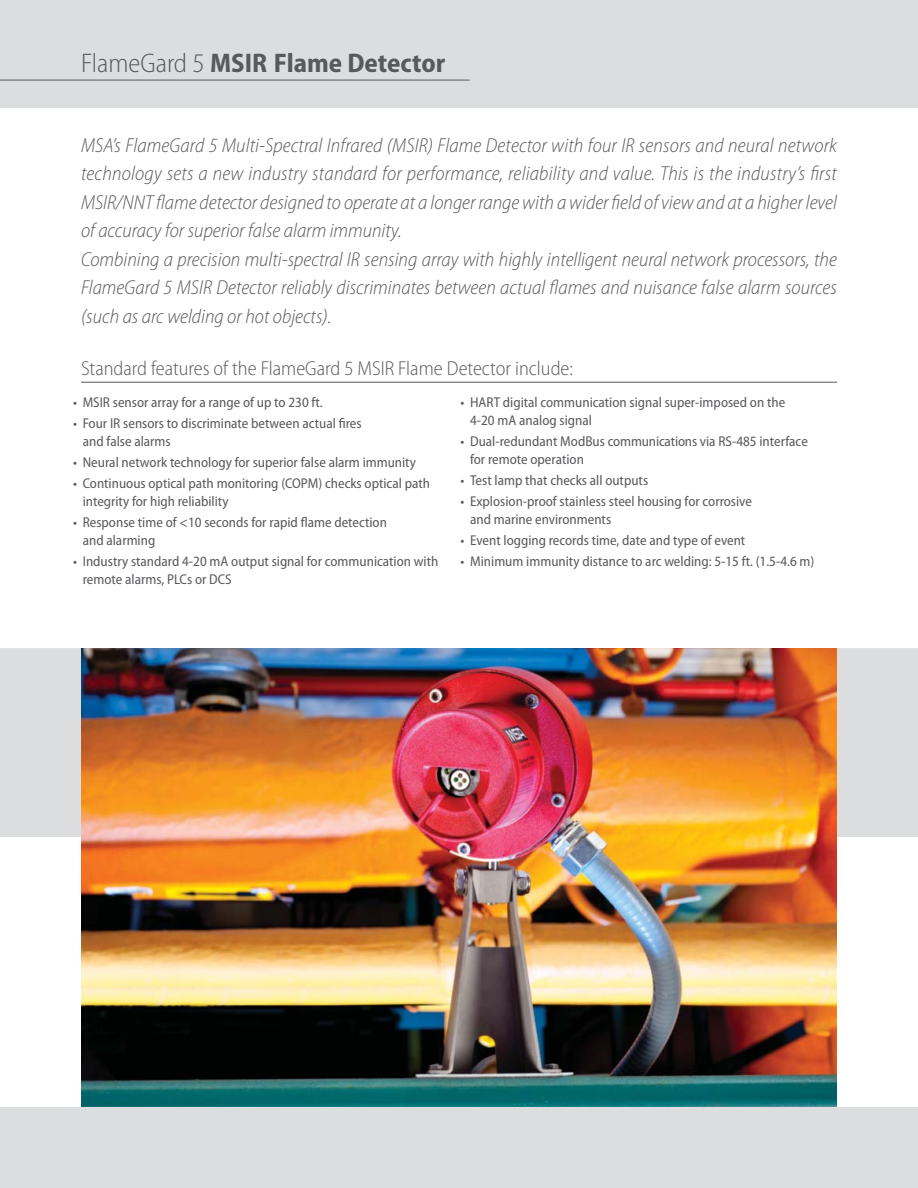
<style>
.page{position:relative;width:918px;height:1188px;background:#fff}
.page>*{position:absolute;margin:0;border:0;box-sizing:border-box;transform-origin:0 0}
.t1{font:700 semi-condensed 27px "Myriad Pro";color:#58595b}
.t2{font:italic 300 semi-condensed 20.25px/28.5px "Myriad Pro";color:#58595b}
.t3{font:300 semi-condensed 20.25px "Myriad Pro";color:#58595b}
.t4{font:semi-condensed 14.25px/18px "Myriad Pro";color:#58595b}
.s1{font-weight:300}
</style>
<div class="page">
<div style="left:0;top:648px;width:918px;height:189px;background:#dcddde"></div>
<div style="left:0;top:1107px;width:918px;height:81px;background:#dcddde"></div>
<div style="left:0;top:0;width:918px;height:108px;background:#dcddde"></div>
<hr style="left:0;top:80px;width:470px;height:1px;background:#58595b">
<img style="left:81px;top:649px;width:756px;height:458px">
<hr style="left:81px;top:382px;width:756px;height:1px;background:#58595b">
<h1 class="t1" style="left:81px;top:53px;width:366px"><span class="s1">FlameGard 5</span> MSIR Flame Detector</h1>
<p class="t2" style="left:81px;top:132px;width:758px">MSA’s FlameGard 5 Multi-Spectral Infrared (MSIR) Flame Detector with four IR sensors and neural network technology sets a new industry standard for performance, reliability and value. This is the industry’s first MSIR/NNT flame detector designed to operate at a longer range with a wider field of view and at a higher level of accuracy for superior false alarm immunity.<br>Combining a precision multi-spectral IR sensing array with highly intelligent neural network processors, the FlameGard 5 MSIR Detector reliably discriminates between actual flames and nuisance false alarm sources (such as arc welding or hot objects).</p>
<h2 class="t3" style="left:81px;top:356px;width:494px">Standard features of the FlameGard 5 MSIR Flame Detector include:</h2>
<p class="t4" style="left:73px;top:394px;width:251px">• MSIR sensor array for a range of up to 230 ft.</p>
<p class="t4" style="left:83px;top:415px;width:280px;text-indent:-10px">• Four IR sensors to discriminate between actual fires and false alarms</p>
<p class="t4" style="left:73px;top:454px;width:344px">• Neural network technology for superior false alarm immunity</p>
<p class="t4" style="left:83px;top:475px;width:349px;text-indent:-10px">• Continuous optical path monitoring (COPM) checks optical path integrity for high reliability</p>
<p class="t4" style="left:83px;top:514px;width:306px;text-indent:-10px">• Response time of &lt;10 seconds for rapid flame detection and alarming</p>
<p class="t4" style="left:83px;top:553px;width:357px;text-indent:-10px">• Industry standard 4-20 mA output signal for communication with remote alarms, PLCs or DCS</p>
<p class="t4" style="left:470px;top:394px;width:317px;text-indent:-10px">• HART digital communication signal super-imposed on the<br>4-20 mA analog signal</p>
<p class="t4" style="left:470px;top:433px;width:339px;text-indent:-10px">• Dual-redundant ModBus communications via RS-485 interface for remote operation</p>
<p class="t4" style="left:461px;top:472px;width:189px">• Test lamp that checks all outputs</p>
<p class="t4" style="left:470px;top:493px;width:283px;text-indent:-10px">• Explosion-proof stainless steel housing for corrosive and marine environments</p>
<p class="t4" style="left:461px;top:532px;width:286px">• Event logging records time, date and type of event</p>
<p class="t4" style="left:461px;top:553px;width:355px">• Minimum immunity distance to arc welding: 5-15 ft. (1.5-4.6 m)</p>
</div>
